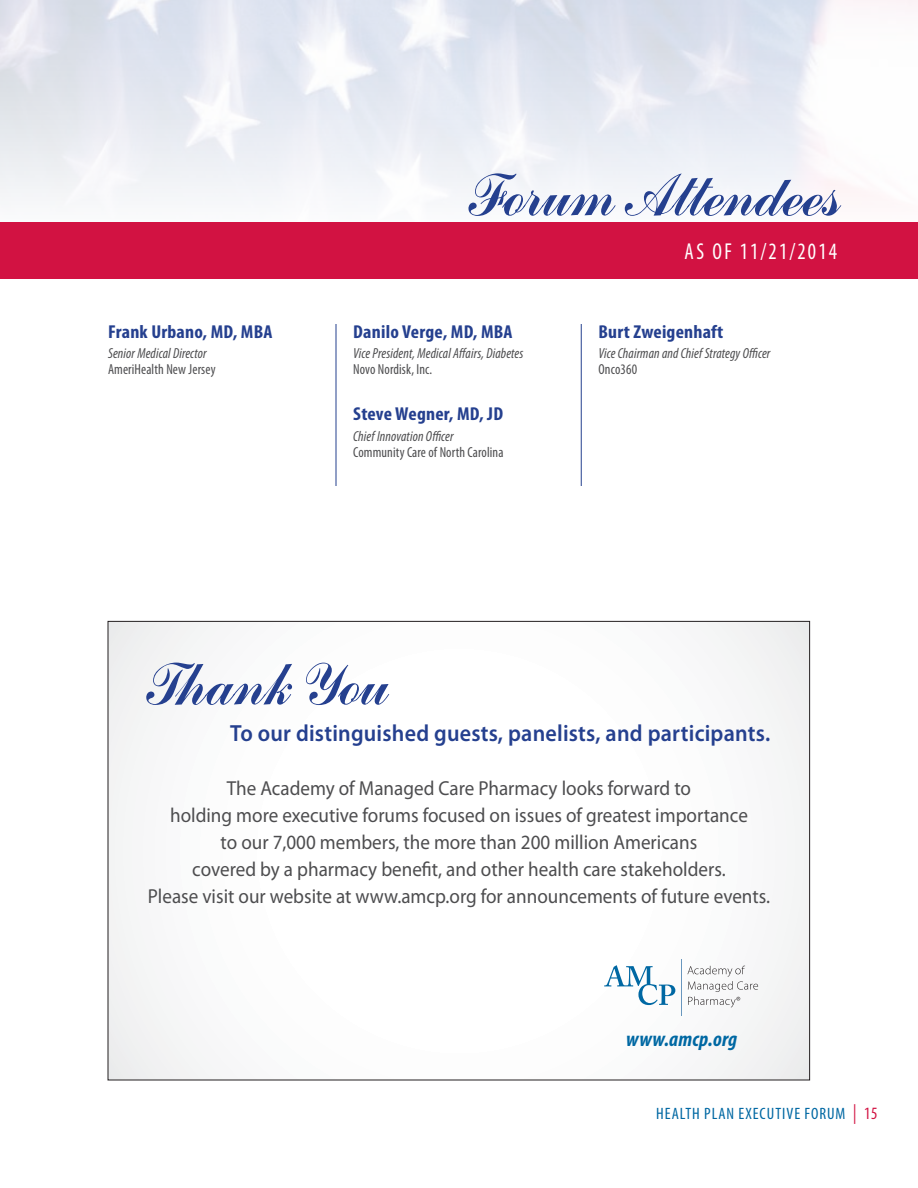
<style>
.page{position:relative;width:918px;height:1188px;background:#fff}
.page>*{position:absolute;margin:0;border:0;box-sizing:border-box;transform-origin:0 0}
.t1{font:60px "IRIS";color:#25408f}
.t2{font:condensed 23.55px "Myriad Pro";letter-spacing:.1em;color:#fff;scale:.91 1}
.t3{font:600 23.4px "Myriad Pro";letter-spacing:.01em;color:#25408f;scale:.94 1}
.t4{font:italic 700 condensed 21px "Myriad Pro";letter-spacing:.01em;color:#0068a3}
.t5{font:20.25px/27px "Myriad Pro";color:#4d4d4f;text-align:center;scale:.94 1}
.t6{font:700 condensed 18.75px "Myriad Pro";letter-spacing:.01em;color:#25408f;scale:1.06 1}
.t7{font:condensed 16.5px "Myriad Pro";letter-spacing:.06em;color:#0068a3}
.t8{font:italic condensed 14.55px "Myriad Pro";letter-spacing:.01em;color:#4d4d4f;scale:.96 1}
.t9{font:condensed 14.55px "Myriad Pro";letter-spacing:.01em;color:#4d4d4f;scale:.96 1}
.s1{font-size:23.1px}
.s2{font-size:19.8px;color:#d21242}
.s3{font-size:17.4px;color:#d21242}
</style>
<div class="page">
<img style="left:0;top:0;width:918px;height:223px">
<div style="left:0;top:223px;width:918px;height:56px;background:#d21242"></div>
<hr style="left:336px;top:324px;width:1px;height:162px;background:#25408f">
<hr style="left:581px;top:324px;width:1px;height:162px;background:#25408f">
<svg style="left:687px;top:966px;width:71px;height:41px"></svg>
<hr style="left:681px;top:960px;width:1px;height:56px;background:#6997be">
<svg style="left:604px;top:965px;width:71px;height:40px"></svg>
<h1 class="t1" style="left:466px;top:164px;width:373px">Forum Attendees</h1>
<p class="t6" style="left:108px;top:320px;width:157px">Frank Urbano, MD, MBA</p>
<p class="t8" style="left:108px;top:344px;width:104px">Senior Medical Director</p>
<p class="t9" style="left:108px;top:361px;width:114px">AmeriHealth New Jersey</p>
<p class="t6" style="left:353px;top:320px;width:152px">Danilo Verge, MD, MBA</p>
<p class="t8" style="left:353px;top:344px;width:179px">Vice President, Medical Affairs, Diabetes</p>
<p class="t9" style="left:353px;top:361px;width:84px">Novo Nordisk, Inc.</p>
<p class="t6" style="left:353px;top:402px;width:143px">Steve Wegner, MD, JD</p>
<p class="t8" style="left:353px;top:427px;width:106px">Chief Innovation Officer</p>
<p class="t9" style="left:353px;top:443px;width:158px">Community Care of North Carolina</p>
<p class="t2" style="left:685px;top:237px;width:169px"><span class="s1">AS OF</span> 11/21/2014</p>
<p class="t6" style="left:598px;top:320px;width:119px">Burt Zweigenhaft</p>
<p class="t8" style="left:598px;top:344px;width:181px">Vice Chairman and Chief Strategy Officer</p>
<p class="t9" style="left:598px;top:361px;width:42px">Onco360</p>
<h1 class="t1" style="left:144px;top:653px;width:243px">Thank You</h1>
<p class="t3" style="left:230px;top:718px;width:576px">To our distinguished guests, panelists, and participants.</p>
<p class="t5" style="left:148px;top:774px;width:663px">The Academy of Managed Care Pharmacy looks forward to<br>holding more executive forums focused on issues of greatest importance<br>to our 7,000 members, the more than 200 million Americans<br>covered by a pharmacy benefit, and other health care stakeholders.<br>Please visit our website at www.amcp.org for announcements of future events.</p>
<p class="t4" style="left:626px;top:1026px;width:112px">www.amcp.org</p>
<p class="t7" style="left:656px;top:1104px;width:223px">HEALTH PLAN EXECUTIVE FORUM <span class="s2">|</span> <span class="s3">15</span></p>
</div>
